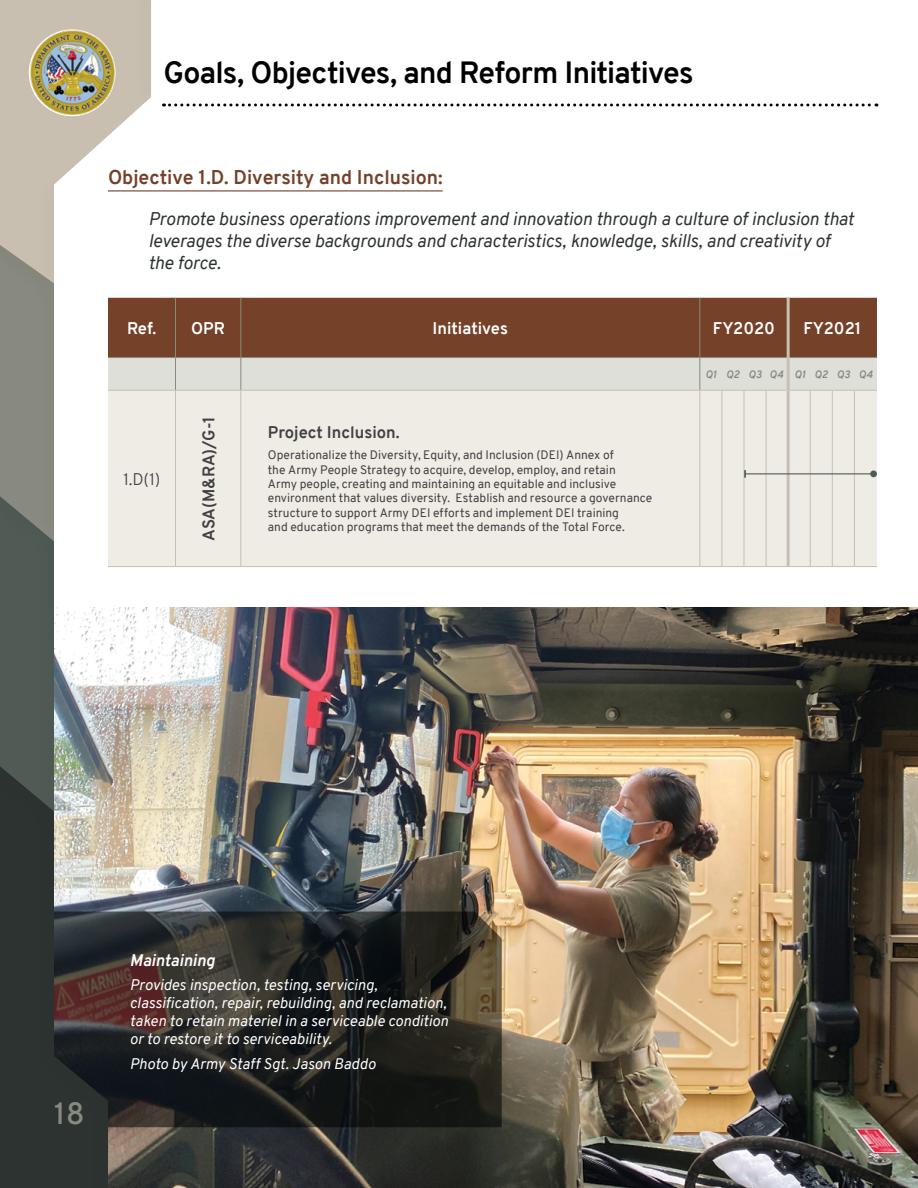
<style>
.page{position:relative;width:918px;height:1188px;background:#fff}
.page>*{position:absolute;margin:0;border:0;box-sizing:border-box;transform-origin:0 0}
.H2c__hide_from_TOC{font:700 30px "Overpass";letter-spacing:-.025em;color:#000}
.t1{font:600 30px "Overpass";color:#888a80}
.Objectives{font:700 19.5px "Overpass";color:#754129}
.Objective_Descriptio{font:italic 18px/21.6px "Overpass";letter-spacing:-.01em;color:#2c3330}
.Table_H5{font:700 16.5px "Overpass";color:#fff}
.Table_H6{font:700 16.5px "Overpass";color:#414042}
.Caption_Title{font:italic 700 16.5px "Overpass";color:#fff}
.Table_Ref{font:300 16.5px "Overpass";color:#414042}
.t2{font:italic 15px/18px "Overpass";color:#fff}
.Table_Body{font:12px/14.4px "Overpass";letter-spacing:.005em;color:#414042}
.Table_Quarter{font:italic 700 10.5px "Overpass";letter-spacing:.015em;color:#888a80}
</style>
<div class="page">
<hr style="left:108px;top:190px;width:335px;height:1px;background:#754129">
<div style="left:108px;top:298px;width:769px;height:59px;background:#754129"></div>
<div style="left:108px;top:391px;width:769px;height:175px;background:#efebe5"></div>
<hr style="left:175px;top:298px;width:1px;height:59px;background:#888a80">
<hr style="left:241px;top:298px;width:1px;height:59px;background:#888a80">
<hr style="left:700px;top:298px;width:1px;height:59px;background:#888a80">
<hr style="left:175px;top:390px;width:1px;height:176px;background:#c8bfb0">
<hr style="left:241px;top:390px;width:1px;height:176px;background:#c8bfb0">
<hr style="left:700px;top:390px;width:1px;height:176px;background:#c8bfb0">
<hr style="left:722px;top:390px;width:1px;height:176px;background:#c8bfb0">
<hr style="left:744px;top:390px;width:1px;height:176px;background:#c8bfb0">
<hr style="left:766px;top:390px;width:1px;height:176px;background:#c8bfb0">
<hr style="left:810px;top:390px;width:1px;height:176px;background:#c8bfb0">
<hr style="left:832px;top:390px;width:1px;height:176px;background:#c8bfb0">
<svg style="left:108px;top:357px;width:769px;height:34px;background:#dadbd4"></svg>
<hr style="left:854px;top:390px;width:1px;height:176px;background:#c8bfb0">
<hr style="left:108px;top:566px;width:68px;height:1px;background:#c8bfb0">
<hr style="left:176px;top:566px;width:65px;height:1px;background:#c8bfb0">
<hr style="left:241px;top:566px;width:459px;height:1px;background:#c8bfb0">
<svg style="left:700px;top:566px;width:177px;height:1px"></svg>
<hr style="left:787px;top:298px;width:3px;height:60px;background:#c8bfb0">
<hr style="left:787px;top:358px;width:3px;height:32px;background:#c8bfb0">
<hr style="left:787px;top:390px;width:3px;height:176px;background:#c8bfb0">
<svg style="left:168px;top:104px;width:709px;height:2px"></svg>
<img style="left:57px;top:608px;width:861px;height:580px">
<hr style="left:745px;top:473px;width:129px;height:1px;background:#505b56">
<svg style="left:744px;top:470px;width:2px;height:8px"></svg>
<div style="left:870px;top:471px;width:7px;height:6px;background:#505b56;border-radius:50%"></div>
<svg style="left:111px;top:912px;width:391px;height:215px;background:#282723"></svg>
<div style="left:0;top:0;width:166px;height:292px;background:#000;opacity:.5"></div>
<div style="left:0;top:218px;width:57px;height:336px;background:#000;opacity:.37"></div>
<div style="left:0;top:471px;width:57px;height:460px;background:#000;opacity:.37"></div>
<svg style="left:0;top:232px;width:54px;height:507px;background:#72786f"></svg>
<div style="left:0;top:739px;width:111px;height:449px;background:#000;opacity:.37"></div>
<img style="left:21px;top:22px;width:102px;height:102px">
<p class="H2c__hide_from_TOC" style="left:164px;top:51px;width:532px">Goals, Objectives, and Reform Initiatives</p>
<p class="Objectives" style="left:108px;top:163px;width:336px">Objective 1.D. Diversity and Inclusion:</p>
<p class="Objective_Descriptio" style="left:148px;top:209px;width:707px">Promote business operations improvement and innovation through a culture of inclusion that leverages the diverse backgrounds and characteristics, knowledge, skills, and creativity of the force.</p>
<p class="Table_H5" style="left:127px;top:316px;width:31px">Ref.</p>
<p class="Table_H5" style="left:191px;top:316px;width:35px">OPR</p>
<p class="Table_H5" style="left:433px;top:316px;width:77px">Initiatives</p>
<p class="Table_H5" style="left:713px;top:316px;width:64px">FY2020</p>
<p class="Table_H5" style="left:804px;top:316px;width:60px">FY2021</p>
<p class="Table_Quarter" style="left:705px;top:367px;width:13px">Q1</p>
<p class="Table_Quarter" style="left:726px;top:367px;width:15px">Q2</p>
<p class="Table_Quarter" style="left:748px;top:367px;width:15px">Q3</p>
<p class="Table_Quarter" style="left:769px;top:367px;width:15px">Q4</p>
<p class="Table_Quarter" style="left:794px;top:367px;width:13px">Q1</p>
<p class="Table_Quarter" style="left:815px;top:367px;width:15px">Q2</p>
<p class="Table_Quarter" style="left:837px;top:367px;width:15px">Q3</p>
<p class="Table_Quarter" style="left:859px;top:367px;width:15px">Q4</p>
<p class="Table_Ref" style="left:123px;top:467px;width:39px">1.D(1)</p>
<p class="Table_H6" style="left:197px;top:541px;width:126px;rotate:-90deg">ASA(M&amp;RA)/G-1</p>
<p class="Table_H6" style="left:268px;top:421px;width:133px">Project Inclusion.</p>
<p class="Table_Body" style="left:268px;top:448px;width:386px">Operationalize the Diversity, Equity, and Inclusion (DEI) Annex of<br>the Army People Strategy to acquire, develop, employ, and retain<br>Army people, creating and maintaining an equitable and inclusive environment that values diversity. Establish and resource a governance structure to support Army DEI efforts and implement DEI training<br>and education programs that meet the demands of the Total Force.</p>
<h1 class="t1" style="left:54px;top:1092px;width:32px">18</h1>
<p class="Caption_Title" style="left:130px;top:948px;width:86px">Maintaining</p>
<p class="t2" style="left:130px;top:976px;width:320px">Provides inspection, testing, servicing, classification, repair, rebuilding, and reclamation, taken to retain materiel in a serviceable condition or to restore it to serviceability.</p>
<p class="t2" style="left:130px;top:1055px;width:247px">Photo by Army Staff Sgt. Jason Baddo</p>
</div>
